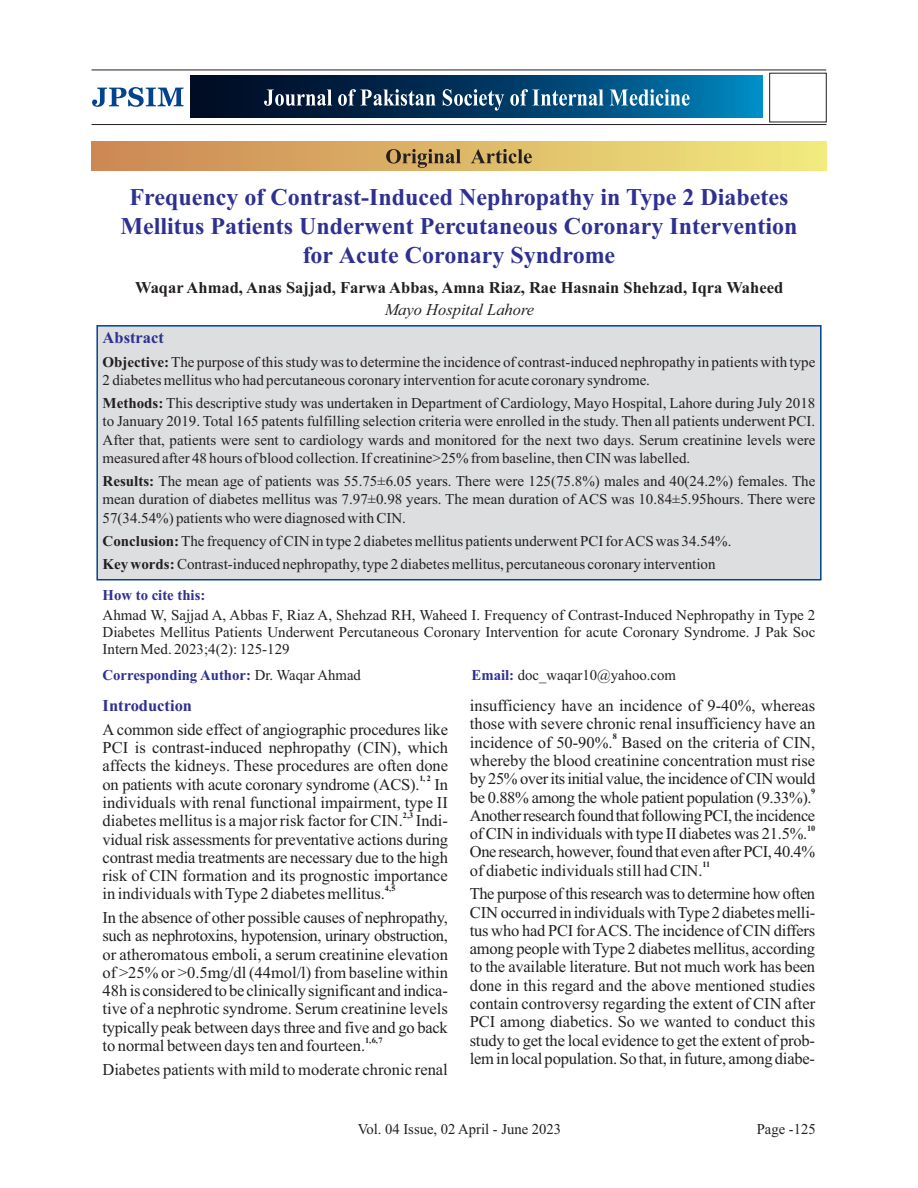
<style>
.page{position:relative;width:918px;height:1188px;background:#fff}
.page>*{position:absolute;margin:0;border:0;box-sizing:border-box;transform-origin:0 0}
.t1{font:700 24px/29.2px "Times New Roman";color:#2e3092;text-align:center}
.t2{font:16.5px/18.3px "Times New Roman";letter-spacing:-.01em;color:#231f20}
.t3{font:700 16.5px "Times New Roman";color:#231f20}
.t4{font:700 16.5px "Times New Roman";color:#2e3092}
.t5{font:italic 16.5px "Times New Roman";color:#231f20}
.t6{font:15px/18.3px "Times New Roman";color:#231f20;text-align:justify}
.t7{font:700 15px "Times New Roman";color:#2e3092}
.t8{font:700 8.25px "Times New Roman";color:#231f20}
.s1{font-weight:700}
.s2{font-weight:400;color:#231f20}
.s3{font-weight:700;color:#2e3092}
</style>
<div class="page">
<div style="left:96px;top:325px;width:726px;height:256px;background:#dddedf"></div>
<svg style="left:191px;top:76px;width:572px;height:42px;background:#003e67"></svg>
<hr style="left:92px;top:70px;width:734px;height:1px;background:#231f20">
<svg style="left:92px;top:87px;width:92px;height:20px"></svg>
<hr style="left:92px;top:124px;width:734px;height:1px;background:#231f20">
<div style="left:769px;top:73px;width:58px;height:49px;border:1px solid #231f20"></div>
<svg style="left:264px;top:89px;width:426px;height:22px;background:#406a89"></svg>
<div style="left:92px;top:142px;width:734px;height:29px;background:linear-gradient(to right,#cb8653,#f1ea7e)"></div>
<svg style="left:386px;top:149px;width:146px;height:19px;background:#ac8f55"></svg>
<h1 class="t1" style="left:120px;top:185px;width:679px">Frequency of Contrast-Induced Nephropathy in Type 2 Diabetes<br>Mellitus Patients Underwent Percutaneous Coronary Intervention for Acute Coronary Syndrome</h1>
<p class="t3" style="left:135px;top:282px;width:650px">Waqar Ahmad, Anas Sajjad, Farwa Abbas, Amna Riaz, Rae Hasnain Shehzad, Iqra Waheed</p>
<p class="t5" style="left:385px;top:303px;width:151px">Mayo Hospital Lahore</p>
<p class="t4" style="left:103px;top:332px;width:63px">Abstract</p>
<p class="t6" style="left:103px;top:354px;width:714px"><span class="s1">Objective:</span>The purpose of this study was to determine the incidence of contrast-induced nephropathy in patients with type<br>2 diabetes mellitus who had percutaneous coronary intervention for acute coronary syndrome.</p>
<p class="t6" style="left:103px;top:395px;width:714px"><span class="s1">Methods:</span> This descriptive study was undertaken in Department of Cardiology, Mayo Hospital, Lahore during July 2018 to January 2019. Total 165 patents fulfilling selection criteria were enrolled in the study. Then all patients underwent PCI.<br>After that, patients were sent to cardiology wards and monitored for the next two days. Serum creatinine levels were measured after 48 hours of blood collection. If creatinine&gt;25% from baseline, then CIN was labelled.</p>
<p class="t6" style="left:103px;top:473px;width:714px"><span class="s1">Results:</span> The mean age of patients was 55.75±6.05 years. There were 125(75.8%) males and 40(24.2%) females. The mean duration of diabetes mellitus was 7.97±0.98 years. The mean duration of ACS was 10.84±5.95hours. There were 57(34.54%) patients who were diagnosed with CIN.</p>
<p class="t6" style="left:103px;top:531px;width:630px;line-height:23.2px"><span class="s1">Conclusion:</span>The frequency of CIN in type 2 diabetes mellitus patients underwent PCI for ACS was 34.54%.<br><span class="s1">Key words:</span>Contrast-induced nephropathy, type 2 diabetes mellitus, percutaneous coronary intervention</p>
<p class="t7" style="left:103px;top:590px;width:104px">How to cite this:</p>
<p class="t6" style="left:103px;top:608px;width:714px;line-height:16.6px">Ahmad W, Sajjad A, Abbas F, Riaz A, Shehzad RH, Waheed I. Frequency of Contrast-Induced Nephropathy in Type 2<br>Diabetes Mellitus Patients Underwent Percutaneous Coronary Intervention for acute Coronary Syndrome. J Pak Soc Intern Med. 2023;4(2): 125-129</p>
<p class="t7" style="left:103px;top:669px;width:260px">Corresponding Author: <span class="s2">Dr. Waqar Ahmad</span></p>
<p class="t6" style="left:472px;top:667px;width:206px"><span class="s3">Email:</span> doc_waqar10@yahoo.com</p>
<p class="t4" style="left:103px;top:700px;width:91px">Introduction</p>
<p class="t2" style="left:103px;top:722px;width:347px;text-align:justify">A common side effect of angiographic procedures like PCI is contrast-induced nephropathy (CIN), which affects the kidneys. These procedures are often done</p>
<p class="t8" style="left:419px;top:776px;width:13px">1,2</p>
<p class="t2" style="left:103px;top:777px;width:347px">on patients with acute coronary syndrome (ACS). In individuals with renal functional impairment, type II</p>
<p class="t8" style="left:403px;top:812px;width:12px">2,3</p>
<p class="t2" style="left:103px;top:813px;width:347px;text-align:justify">diabetes mellitus is a major risk factor for CIN. Indi&shy;vidual risk assessments for preventative actions during contrast media treatments are necessary due to the high risk of CIN formation and its prognostic importance</p>
<p class="t8" style="left:385px;top:886px;width:12px">4, 5</p>
<p class="t2" style="left:103px;top:884px;width:347px;line-height:23.7px">in individuals with Type 2 diabetes mellitus.<br>In the absence of other possible causes of nephropathy,</p>
<p class="t2" style="left:103px;top:928px;width:347px;text-align:justify">such as nephrotoxins, hypotension, urinary obstruction, or atheromatous emboli, a serum creatinine elevation of &gt;25% or &gt;0.5mg/dl (44mol/l) from baseline within 48h is considered to be clinically significant and indica&shy;tive of a nephrotic syndrome. Serum creatinine levels typically peak between days three and five and go back</p>
<p class="t8" style="left:365px;top:1037px;width:19px">1, 6, 7</p>
<p class="t2" style="left:102px;top:1035px;width:347px;line-height:23.7px">to normal between days ten and fourteen.<br>Diabetes patients with mild to moderate chronic renal</p>
<p class="t2" style="left:470px;top:698px;width:347px">insufficiency have an incidence of 9-40%, whereas those with severe chronic renal insufficiency have an</p>
<p class="t8" style="left:613px;top:734px;width:6px">8</p>
<p class="t2" style="left:470px;top:735px;width:347px;text-align:justify">incidence of 50-90%. Based on the criteria of CIN, whereby the blood creatinine concentration must rise by 25% over its initial value, the incidence of CIN would</p>
<p class="t8" style="left:811px;top:789px;width:6px">9</p>
<p class="t2" style="left:470px;top:789px;width:347px">be 0.88% among the whole patient population (9.33%).<br>AnotherresearchfoundthatfollowingPCI,theincidence</p>
<p class="t8" style="left:807px;top:825px;width:10px">10</p>
<p class="t2" style="left:470px;top:826px;width:347px">of CIN in individuals with type II diabetes was 21.5%.<br>One research, however, found that even after PCI, 40.4%</p>
<p class="t8" style="left:703px;top:862px;width:9px">11</p>
<p class="t2" style="left:470px;top:860px;width:347px;line-height:23.7px">of diabetic individuals still had CIN.<br>The purpose of this research was to determine how often</p>
<p class="t2" style="left:470px;top:905px;width:347px;text-align:justify">CIN occurred in individualswithType 2 diabetesmelli&shy;tus who had PCI forACS. The incidence of CIN differs among people withType 2 diabetes mellitus, according to the available literature. But not much work has been done in this regard and the above mentioned studies contain controversy regarding the extent of CIN after PCI among diabetics. So we wanted to conduct this study to get the local evidence to get the extent of prob&shy;lemin local population.So that,in future, among diabe-</p>
<p class="t6" style="left:358px;top:1121px;width:205px">Vol. 04 Issue, 02 April - June 2023</p>
<p class="t6" style="left:757px;top:1121px;width:60px">Page -125</p>
</div>
